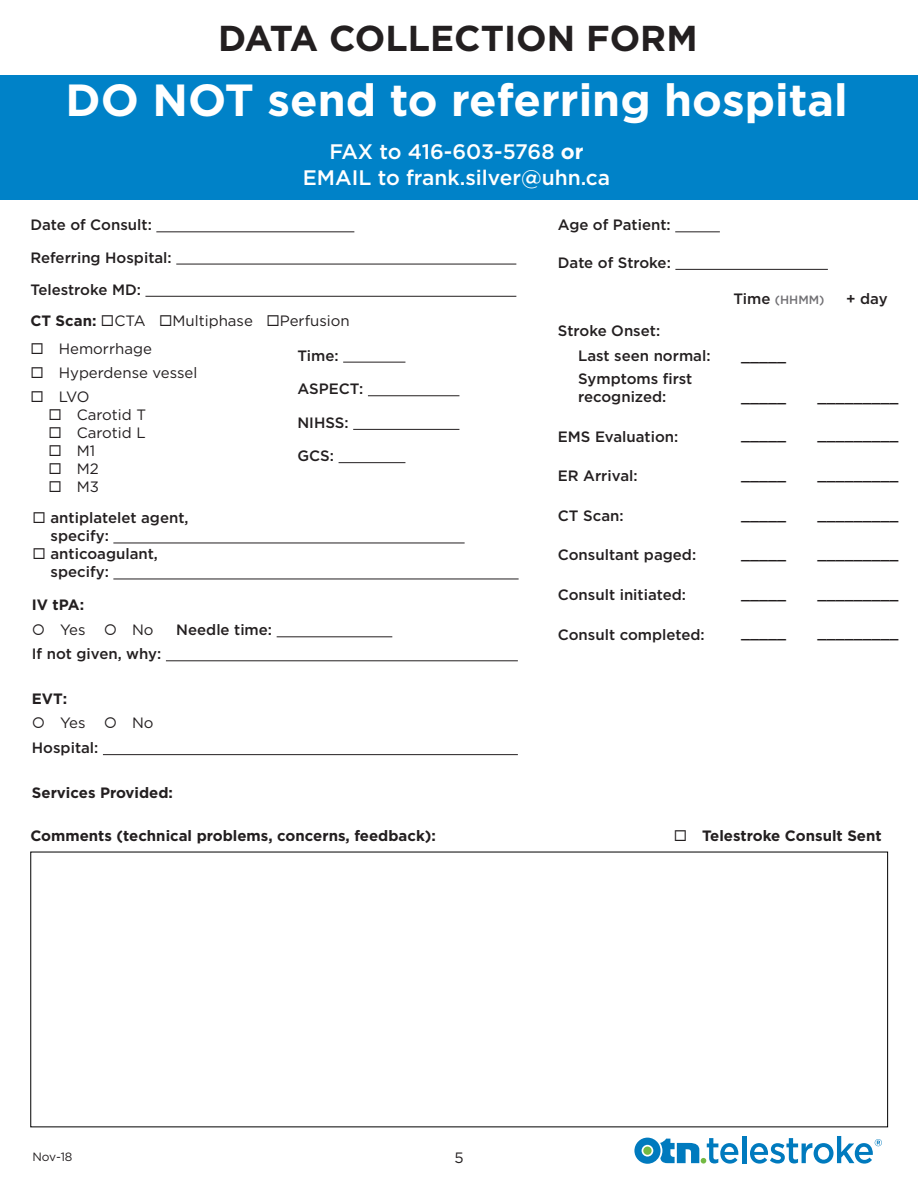
<style>
.page{position:relative;width:918px;height:1188px;background:#fff}
.page>*{position:absolute;margin:0;border:0;box-sizing:border-box;transform-origin:0 0}
.t1{font:700 45px "Gotham";color:#fff}
.t2{font:700 36px "Gotham";color:#231f20}
.t3{font:500 21px "Gotham";color:#fff}
.t4{font:500 15px/18px "Gotham";color:#231f20}
.t5{font:15px "Gotham";color:#231f20}
.t6{font:700 15px "Gotham";color:#231f20}
.t7{font:500 12px "Gotham";color:#717074}
.t8{font:12px "Gotham";color:#231f20}
.s1{font-weight:700}
.s2{font-size:15px;color:#231f20}
</style>
<div class="page">
<hr style="left:742px;top:1136px;width:4px;height:27px;background:#007abe">
<svg style="left:750px;top:1136px;width:132px;height:28px"></svg>
<svg style="left:634px;top:1138px;width:104px;height:26px"></svg>
<div style="left:0;top:76px;width:918px;height:124px;background:#0082c8"></div>
<hr style="left:156px;top:231px;width:198px;height:1px;background:#231f20">
<hr style="left:176px;top:264px;width:340px;height:1px;background:#231f20">
<hr style="left:145px;top:296px;width:371px;height:1px;background:#231f20">
<hr style="left:675px;top:231px;width:45px;height:1px;background:#231f20">
<hr style="left:343px;top:362px;width:62px;height:1px;background:#231f20">
<hr style="left:368px;top:395px;width:91px;height:1px;background:#231f20">
<hr style="left:353px;top:429px;width:106px;height:1px;background:#231f20">
<hr style="left:277px;top:636px;width:115px;height:1px;background:#231f20">
<hr style="left:166px;top:660px;width:352px;height:1px;background:#231f20">
<hr style="left:103px;top:754px;width:415px;height:1px;background:#231f20">
<hr style="left:339px;top:462px;width:66px;height:1px;background:#231f20">
<hr style="left:113px;top:543px;width:352px;height:1px;background:#231f20">
<hr style="left:113px;top:579px;width:406px;height:1px;background:#231f20">
<hr style="left:675px;top:269px;width:153px;height:1px;background:#231f20">
<p class="t2" style="left:218px;top:15px;width:481px">DATA COLLECTION FORM</p>
<p class="t1" style="left:66px;top:71px;width:784px">DO NOT send to referring hospital</p>
<p class="t3" style="left:330px;top:138px;width:256px">FAX to 416-603-5768 <span class="s1">or</span></p>
<p class="t3" style="left:303px;top:164px;width:309px">EMAIL to frank.silver@uhn.ca</p>
<p class="t4" style="left:30px;top:209px;width:143px;line-height:32.2px">Date of Consult:<br>Referring Hospital:</p>
<p class="t4" style="left:30px;top:280px;width:112px">Telestroke MD:</p>
<p class="t5" style="left:30px;top:311px;width:321px"><span class="s1">CT Scan:</span> ◻CTA ◻Multiphase ◻Perfusion</p>
<p class="t4" style="left:558px;top:216px;width:114px">Age of Patient:</p>
<p class="t4" style="left:558px;top:253px;width:115px">Date of Stroke:</p>
<p class="t7" style="left:733px;top:292px;width:93px"><span class="s2">Time</span> (HHMM)</p>
<p class="t4" style="left:846px;top:289px;width:43px">+ day</p>
<p class="t4" style="left:558px;top:321px;width:104px">Stroke Onset:</p>
<p class="t4" style="left:578px;top:346px;width:134px">Last seen normal:</p>
<p class="t4" style="left:578px;top:370px;width:116px">Symptoms first recognized:</p>
<p class="t4" style="left:558px;top:427px;width:122px">EMS Evaluation:</p>
<p class="t4" style="left:558px;top:467px;width:81px">ER Arrival:</p>
<p class="t4" style="left:558px;top:506px;width:67px">CT Scan:</p>
<p class="t4" style="left:558px;top:546px;width:140px">Consultant paged:</p>
<p class="t4" style="left:558px;top:586px;width:130px">Consult initiated:</p>
<p class="t4" style="left:558px;top:625px;width:148px">Consult completed:</p>
<p class="t5" style="left:30px;top:339px;width:123px">◻ Hemorrhage</p>
<p class="t5" style="left:30px;top:363px;width:169px">◻ Hyperdense vessel</p>
<p class="t5" style="left:30px;top:387px;width:61px">◻ LVO</p>
<p class="t5" style="left:48px;top:405px;width:99px">◻ Carotid T</p>
<p class="t5" style="left:48px;top:423px;width:99px">◻ Carotid L</p>
<p class="t5" style="left:48px;top:441px;width:48px">◻ M1</p>
<p class="t5" style="left:48px;top:459px;width:52px">◻ M2</p>
<p class="t5" style="left:48px;top:477px;width:52px">◻ M3</p>
<p class="t4" style="left:297px;top:346px;width:43px">Time:</p>
<p class="t4" style="left:297px;top:380px;width:67px">ASPECT:</p>
<p class="t4" style="left:297px;top:413px;width:53px">NIHSS:</p>
<p class="t4" style="left:741px;top:346px;width:46px">_____</p>
<p class="t4" style="left:741px;top:388px;width:46px">_____</p>
<p class="t4" style="left:818px;top:388px;width:82px">_________</p>
<p class="t4" style="left:741px;top:426px;width:46px">_____</p>
<p class="t4" style="left:818px;top:426px;width:82px">_________</p>
<p class="t4" style="left:741px;top:465px;width:46px">_____</p>
<p class="t4" style="left:818px;top:465px;width:82px">_________</p>
<p class="t4" style="left:741px;top:505px;width:46px">_____</p>
<p class="t4" style="left:818px;top:505px;width:82px">_________</p>
<p class="t4" style="left:741px;top:545px;width:46px">_____</p>
<p class="t4" style="left:818px;top:545px;width:82px">_________</p>
<p class="t4" style="left:741px;top:584px;width:46px">_____</p>
<p class="t4" style="left:818px;top:584px;width:82px">_________</p>
<p class="t4" style="left:741px;top:624px;width:46px">_____</p>
<p class="t4" style="left:818px;top:624px;width:82px">_________</p>
<p class="t4" style="left:297px;top:447px;width:38px">GCS:</p>
<p class="t4" style="left:51px;top:509px;width:139px;text-indent:-18px">◻ antiplatelet agent, specify:</p>
<p class="t4" style="left:51px;top:545px;width:109px;text-indent:-18px">◻ anticoagulant, specify:</p>
<p class="t6" style="left:32px;top:595px;width:54px">IV tPA:</p>
<p class="t5" style="left:32px;top:620px;width:123px">○ Yes ○ No</p>
<p class="t4" style="left:176px;top:621px;width:97px">Needle time:</p>
<p class="t4" style="left:32px;top:645px;width:131px">If not given, why:</p>
<p class="t6" style="left:32px;top:688px;width:37px">EVT:</p>
<p class="t5" style="left:32px;top:714px;width:123px">○ Yes ○ No</p>
<p class="t4" style="left:32px;top:739px;width:68px">Hospital:</p>
<p class="t6" style="left:32px;top:782px;width:143px">Services Provided:</p>
<p class="t6" style="left:30px;top:826px;width:407px">Comments (technical problems, concerns, feedback):</p>
<p class="t6" style="left:674px;top:826px;width:209px">◻ Telestroke Consult Sent</p>
<p class="t8" style="left:32px;top:1149px;width:42px">Nov-18</p>
<p class="t5" style="left:454px;top:1148px;width:11px">5</p>
</div>
